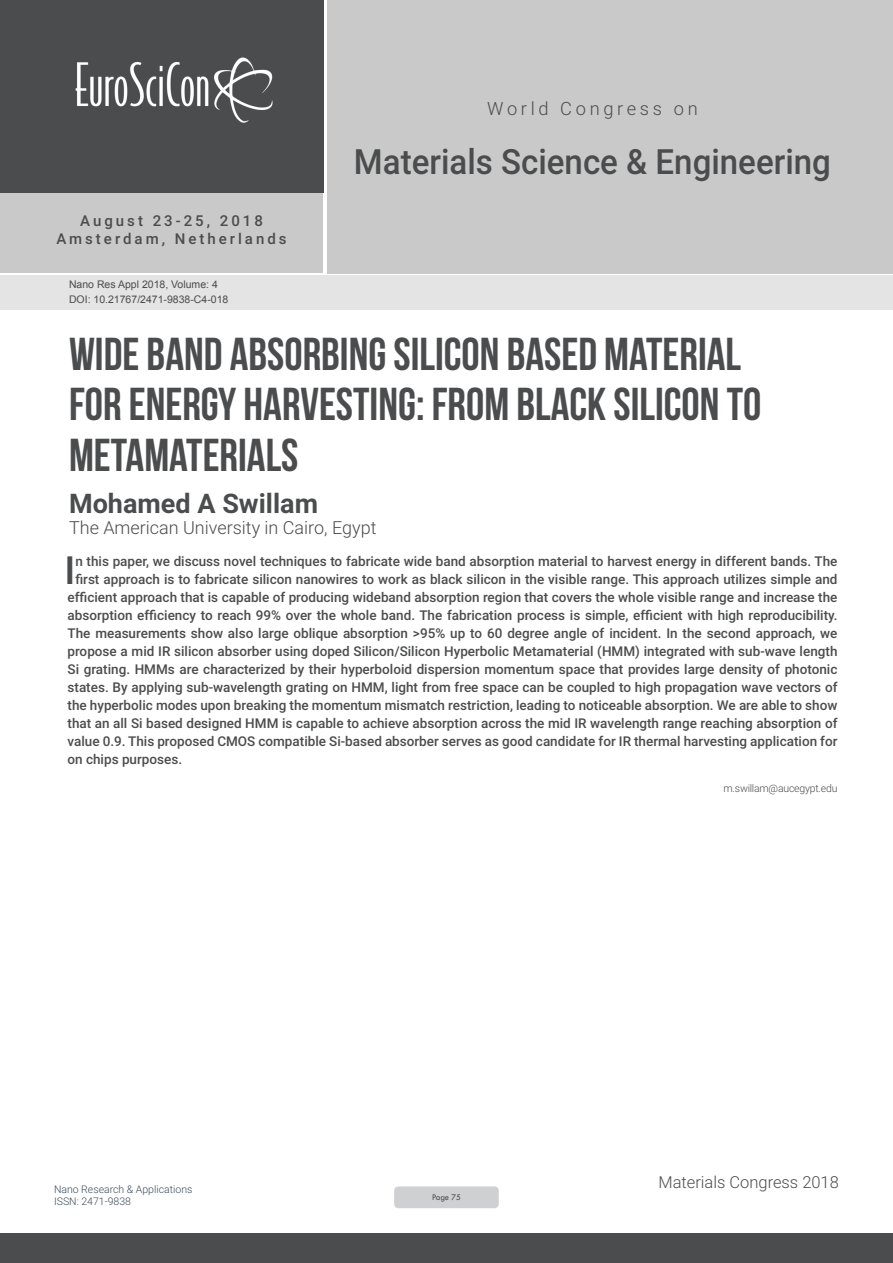
<style>
.page{position:relative;width:893px;height:1263px;background:#fff}
.page>*{position:absolute;margin:0;border:0;box-sizing:border-box;transform-origin:0 0}
.t1{font:46.05px/50.7px "Bebas Neue";color:#4b4c4d}
.Abstract{font:500 38.85px "Roboto";color:#4b4c4d}
.t2{font:500 34.8px "Roboto";color:#4b4c4d;scale:.95 1}
.t3{font:700 27px "Roboto";color:#4b4c4d}
.t4{font:300 18.3px "Roboto";letter-spacing:.2em;color:#4b4c4d}
.t5{font:300 18px "Roboto";color:#4b4c4d}
.t6{font:300 16.5px "Roboto";color:#4b4c4d}
.t7{font:500 15px/18px "Roboto";letter-spacing:.2em;color:#4b4c4d;text-align:center}
.Abstract-2{font:500 13.5px "Roboto";color:#4b4c4d}
.t8{font:10.5px "Arial";color:#4b4c4d}
.t9{font:300 10.5px/12.6px "Roboto";color:#394b59}
.Biography{font:300 10.5px "Roboto";letter-spacing:-.02em;color:#4b4c4d}
.t10{font:9px "Tw Cen";letter-spacing:-.02em;color:#4b4c4d;scale:.95 1}
</style>
<div class="page">
<div style="left:0;top:0;width:323px;height:193px;background:#4b4c4d"></div>
<div style="left:0;top:193px;width:322px;height:80px;background:#c9c9c9"></div>
<div style="left:327px;top:0;width:566px;height:273px;background:#c9c9c9"></div>
<img style="left:75px;top:57px;width:198px;height:66px">
<div style="left:0;top:1233px;width:893px;height:30px;background:#4b4c4d"></div>
<div style="left:1px;top:275px;width:892px;height:35px;background:#e4e4e4"></div>
<div style="left:394px;top:1186px;width:105px;height:22px;background:#cfd0d2;border-radius:4px"></div>
<p class="t7" style="left:57px;top:211px;width:232px">August 23-25, 2018<br>Amsterdam, Netherlands</p>
<p class="t8" style="left:69px;top:278px;width:150px">Nano Res Appl 2018, Volume: 4</p>
<p class="t8" style="left:69px;top:292px;width:161px">DOI: 10.21767/2471-9838-C4-018</p>
<h3 class="t4" style="left:487px;top:96px;width:212px">World Congress on</h3>
<h3 class="t2" style="left:354px;top:137px;width:504px">Materials Science &amp; Engineering</h3>
<p class="t1" style="left:69px;top:328px;width:694px">WIDE BAND ABSORBING SILICON BASED MATERIAL<br>FOR ENERGY HARVESTING: FROM BLACK SILICON TO<br>METAMATERIALS</p>
<p class="t3" style="left:69px;top:484px;width:251px">Mohamed A Swillam</p>
<p class="t5" style="left:69px;top:515px;width:309px">The American University in Cairo, Egypt</p>
<p class="Abstract" style="left:64px;top:543px;width:12px">I</p>
<p class="Abstract-2" style="left:75px;top:551px;width:764px">n this paper, we discuss novel techniques to fabricate wide band absorption material to harvest energy in different bands. The</p>
<p class="Abstract-2" style="left:75px;top:569px;width:763px">first approach is to fabricate silicon nanowires to work as black silicon in the visible range. This approach utilizes simple and</p>
<p class="Abstract-2" style="left:68px;top:587px;width:771px">efficient approach that is capable of producing wideband absorption region that covers the whole visible range and increase the</p>
<p class="Abstract-2" style="left:68px;top:605px;width:771px">absorption efficiency to reach 99% over the whole band. The fabrication process is simple, efficient with high reproducibility.</p>
<p class="Abstract-2" style="left:68px;top:623px;width:771px">The measurements show also large oblique absorption &gt;95% up to 60 degree angle of incident. In the second approach, we</p>
<p class="Abstract-2" style="left:68px;top:641px;width:771px">propose a mid IR silicon absorber using doped Silicon/Silicon Hyperbolic Metamaterial (HMM) integrated with sub-wave length</p>
<p class="Abstract-2" style="left:68px;top:659px;width:771px">Si grating. HMMs are characterized by their hyperboloid dispersion momentum space that provides large density of photonic</p>
<p class="Abstract-2" style="left:68px;top:677px;width:771px">states. By applying sub-wavelength grating on HMM, light from free space can be coupled to high propagation wave vectors of</p>
<p class="Abstract-2" style="left:68px;top:695px;width:771px">the hyperbolic modes upon breaking the momentum mismatch restriction, leading to noticeable absorption. We are able to show</p>
<p class="Abstract-2" style="left:68px;top:713px;width:771px">that an all Si based designed HMM is capable to achieve absorption across the mid IR wavelength range reaching absorption of</p>
<p class="Abstract-2" style="left:68px;top:731px;width:771px">value 0.9. This proposed CMOS compatible Si-based absorber serves as good candidate for IR thermal harvesting application for</p>
<p class="Abstract-2" style="left:68px;top:749px;width:116px">on chips purposes.</p>
<p class="Biography" style="left:723px;top:781px;width:115px">m.swillam@aucegypt.edu</p>
<p class="t9" style="left:54px;top:1182px;width:140px">Nano Research &amp; Applications<br>ISSN: 2471-9838</p>
<p class="t10" style="left:432px;top:1192px;width:32px">Page 75</p>
<p class="t6" style="left:658px;top:1170px;width:182px">Materials Congress 2018</p>
</div>
